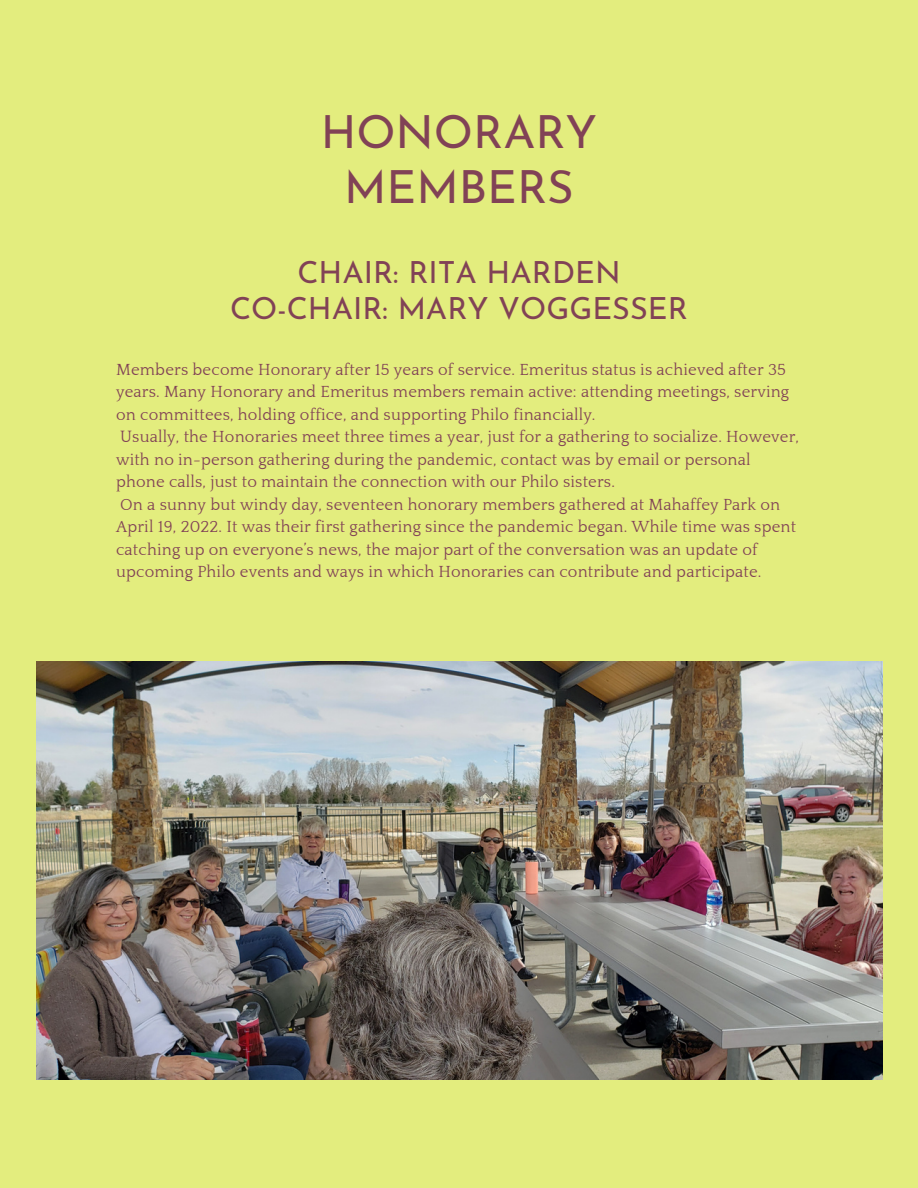
<style>
.page{position:relative;width:918px;height:1188px;background:#e3ed7e}
.page>*{position:absolute;margin:0;border:0;box-sizing:border-box;transform-origin:0 0}
.t1{font:45.75px/55.2px "Josefin Sans";color:#814256;text-align:center}
.t2{font:30.6px/36px "Josefin Sans";color:#814256;text-align:center}
.t3{font:16.5px/22.5px "Quattrocento";letter-spacing:.01em;color:#814256}
</style>
<div class="page">
<img style="left:36px;top:662px;width:846px;height:417px">
<h1 class="t1" style="left:321px;top:109px;width:278px">HONORARY<br>MEMBERS</h1>
<h2 class="t2" style="left:230px;top:257px;width:459px">CHAIR: RITA HARDEN<br>CO-CHAIR: MARY VOGGESSER</h2>
<p class="t3" style="left:116px;top:359px;width:684px">Members become Honorary after 15 years of service. Emeritus status is achieved after 35 years. Many Honorary and Emeritus members remain active: attending meetings, serving on committees, holding office, and supporting Philo financially.<br>Usually, the Honoraries meet three times a year, just for a gathering to socialize. However, with no in-person gathering during the pandemic, contact was by email or personal phone calls, just to maintain the connection with our Philo sisters.<br>On a sunny but windy day, seventeen honorary members gathered at Mahaffey Park on April 19, 2022. It was their first gathering since the pandemic began. While time was spent catching up on everyone’s news, the major part of the conversation was an update of upcoming Philo events and ways in which Honoraries can contribute and participate.</p>
</div>
